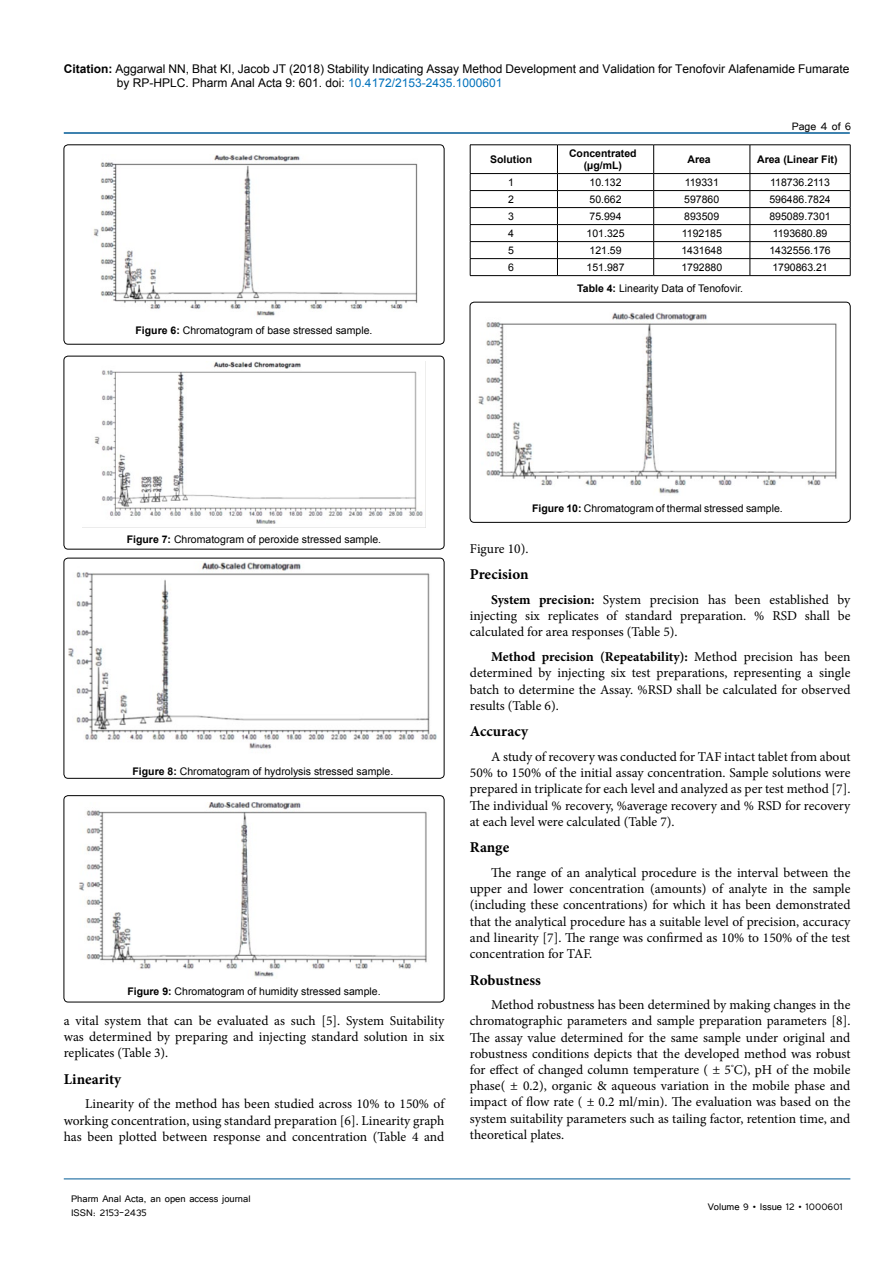
<style>
.page{position:relative;width:893px;height:1263px;background:#fff}
.page>*{position:absolute;margin:0;border:0;box-sizing:border-box;transform-origin:0 0}
.t1{font:700 15px "Minion Pro";color:#000}
.t2{font:13.5px/16.2px "Minion Pro";color:#000;text-align:justify}
.t3{font:13.5px "Tunga";color:#000}
.t4{font:12px/14.4px "Arial";color:#000}
.t5{font:12px/14.4px "Tunga";color:#000}
.t6{font:10.5px "Arial";color:#000}
.t7{font:700 10.5px/12.6px "Arial";color:#000;text-align:center}
.s1{font-weight:700}
.s2{color:#0072bc}
</style>
<div class="page">
<hr style="left:64px;top:132px;width:786px;height:2px;background:#005a96">
<hr style="left:64px;top:1179px;width:786px;height:1px;background:#005a96">
<img style="left:93px;top:155px;width:325px;height:161px">
<div style="left:64px;top:145px;width:380px;height:199px;border:1px solid #000;border-radius:4px"></div>
<img style="left:94px;top:362px;width:332px;height:165px">
<div style="left:64px;top:356px;width:380px;height:193px;border:1px solid #000;border-radius:4px"></div>
<img style="left:69px;top:561px;width:368px;height:188px">
<div style="left:64px;top:558px;width:380px;height:220px;border:1px solid #000;border-radius:4px"></div>
<img style="left:79px;top:803px;width:348px;height:174px">
<div style="left:64px;top:795px;width:380px;height:207px;border:1px solid #000;border-radius:4px"></div>
<hr style="left:470px;top:145px;width:87px;height:1px;background:#000">
<hr style="left:557px;top:145px;width:97px;height:1px;background:#000">
<hr style="left:654px;top:145px;width:96px;height:1px;background:#000">
<hr style="left:750px;top:145px;width:100px;height:1px;background:#000">
<hr style="left:470px;top:173px;width:87px;height:1px;background:#000">
<hr style="left:557px;top:173px;width:97px;height:1px;background:#000">
<hr style="left:654px;top:173px;width:96px;height:1px;background:#000">
<hr style="left:750px;top:173px;width:100px;height:1px;background:#000">
<hr style="left:470px;top:190px;width:87px;height:1px;background:#000">
<hr style="left:557px;top:190px;width:97px;height:1px;background:#000">
<hr style="left:654px;top:190px;width:96px;height:1px;background:#000">
<hr style="left:750px;top:190px;width:100px;height:1px;background:#000">
<hr style="left:470px;top:207px;width:87px;height:1px;background:#000">
<hr style="left:557px;top:207px;width:97px;height:1px;background:#000">
<hr style="left:654px;top:207px;width:96px;height:1px;background:#000">
<hr style="left:750px;top:207px;width:100px;height:1px;background:#000">
<hr style="left:470px;top:224px;width:87px;height:1px;background:#000">
<hr style="left:557px;top:224px;width:97px;height:1px;background:#000">
<hr style="left:654px;top:224px;width:96px;height:1px;background:#000">
<hr style="left:750px;top:224px;width:100px;height:1px;background:#000">
<hr style="left:470px;top:241px;width:87px;height:1px;background:#000">
<hr style="left:557px;top:241px;width:97px;height:1px;background:#000">
<hr style="left:654px;top:241px;width:96px;height:1px;background:#000">
<hr style="left:750px;top:241px;width:100px;height:1px;background:#000">
<hr style="left:470px;top:258px;width:87px;height:1px;background:#000">
<svg style="left:470px;top:145px;width:1px;height:130px"></svg>
<hr style="left:557px;top:258px;width:97px;height:1px;background:#000">
<svg style="left:557px;top:146px;width:1px;height:129px"></svg>
<hr style="left:654px;top:258px;width:96px;height:1px;background:#000">
<svg style="left:653px;top:145px;width:1px;height:130px"></svg>
<hr style="left:750px;top:258px;width:100px;height:1px;background:#000">
<svg style="left:750px;top:145px;width:1px;height:130px"></svg>
<svg style="left:850px;top:145px;width:1px;height:130px"></svg>
<hr style="left:470px;top:275px;width:87px;height:1px;background:#000">
<hr style="left:557px;top:275px;width:97px;height:1px;background:#000">
<hr style="left:654px;top:275px;width:96px;height:1px;background:#000">
<hr style="left:750px;top:275px;width:100px;height:1px;background:#000">
<img style="left:478px;top:313px;width:359px;height:181px">
<div style="left:470px;top:302px;width:380px;height:221px;border:1px solid #000;border-radius:4px"></div>
<p class="t4" style="left:117px;top:61px;width:734px;text-indent:-53px"><span class="s1">Citation:</span> Aggarwal NN, Bhat KI, Jacob JT (2018) Stability Indicating Assay Method Development and Validation for Tenofovir Alafenamide Fumarate by RP-HPLC. Pharm Anal Acta 9: 601. doi: <span class="s2">10.4172/2153-2435.1000601</span></p>
<p class="t3" style="left:792px;top:117px;width:61px">Page 4 of 6</p>
<p class="t6" style="left:136px;top:324px;width:238px"><span class="s1">Figure 6:</span> Chromatogram of base stressed sample.</p>
<p class="t7" style="left:490px;top:153px;width:43px">Solution</p>
<p class="t7" style="left:569px;top:147px;width:69px">Concentrated (µg/mL)</p>
<p class="t7" style="left:687px;top:153px;width:25px">Area</p>
<p class="t7" style="left:757px;top:153px;width:82px">Area (Linear Fit)</p>
<p class="t6" style="left:508px;top:175px;width:7px">1</p>
<p class="t6" style="left:589px;top:175px;width:34px">10.132</p>
<p class="t6" style="left:685px;top:175px;width:36px">119331</p>
<p class="t6" style="left:770px;top:175px;width:61px">118736.2113</p>
<p class="t6" style="left:508px;top:192px;width:7px">2</p>
<p class="t6" style="left:589px;top:192px;width:34px">50.662</p>
<p class="t6" style="left:684px;top:192px;width:37px">597860</p>
<p class="t6" style="left:769px;top:192px;width:63px">596486.7824</p>
<p class="t6" style="left:508px;top:209px;width:7px">3</p>
<p class="t6" style="left:589px;top:209px;width:34px">75.994</p>
<p class="t6" style="left:684px;top:209px;width:37px">893509</p>
<p class="t6" style="left:769px;top:209px;width:63px">895089.7301</p>
<p class="t6" style="left:508px;top:226px;width:7px">4</p>
<p class="t6" style="left:587px;top:226px;width:39px">101.325</p>
<p class="t6" style="left:682px;top:226px;width:42px">1192185</p>
<p class="t6" style="left:773px;top:226px;width:56px">1193680.89</p>
<p class="t6" style="left:508px;top:243px;width:7px">5</p>
<p class="t6" style="left:589px;top:243px;width:34px">121.59</p>
<p class="t6" style="left:681px;top:243px;width:42px">1431648</p>
<p class="t6" style="left:769px;top:243px;width:63px">1432556.176</p>
<p class="t6" style="left:508px;top:260px;width:7px">6</p>
<p class="t6" style="left:587px;top:260px;width:39px">151.987</p>
<p class="t6" style="left:681px;top:260px;width:42px">1792880</p>
<p class="t6" style="left:772px;top:260px;width:57px">1790863.21</p>
<p class="t6" style="left:577px;top:281px;width:167px"><span class="s1">Table 4:</span> Linearity Data of Tenofovir.</p>
<p class="t6" style="left:127px;top:533px;width:256px"><span class="s1">Figure 7:</span> Chromatogram of peroxide stressed sample.</p>
<p class="t6" style="left:133px;top:764px;width:262px"><span class="s1">Figure 8:</span> Chromatogram of hydrolysis stressed sample.</p>
<p class="t6" style="left:127px;top:984px;width:255px"><span class="s1">Figure 9:</span> Chromatogram of humidity stressed sample.</p>
<p class="t2" style="left:64px;top:1012px;width:382px">a vital system that can be evaluated as such [5]. System Suitability was determined by preparing and injecting standard solution in six replicates (Table 3).</p>
<p class="t1" style="left:64px;top:1068px;width:59px">Linearity</p>
<p class="t2" style="left:64px;top:1096px;width:382px;text-indent:21px">Linearity of the method has been studied across 10% to 150% of working concentration, using standard preparation [6]. Linearity graph has been plotted between response and concentration (Table 4 and</p>
<p class="t5" style="left:71px;top:1190px;width:181px">Pharm Anal Acta, an open access journal<br>ISSN: 2153-2435</p>
<p class="t6" style="left:532px;top:501px;width:252px"><span class="s1">Figure 10:</span> Chromatogram of thermal stressed sample.</p>
<p class="t2" style="left:470px;top:540px;width:60px">Figure 10).</p>
<p class="t1" style="left:470px;top:564px;width:60px">Precision</p>
<p class="t2" style="left:470px;top:592px;width:382px;text-indent:21px"><span class="s1">System precision:</span> System precision has been established by injecting six replicates of standard preparation. % RSD shall be calculated for area responses (Table 5).</p>
<p class="t2" style="left:470px;top:649px;width:382px;text-indent:21px"><span class="s1">Method precision (Repeatability):</span> Method precision has been determined by injecting six test preparations, representing a single batch to determine the Assay. %RSD shall be calculated for observed results (Table 6).</p>
<p class="t1" style="left:470px;top:721px;width:60px">Accuracy</p>
<p class="t2" style="left:470px;top:749px;width:382px;text-indent:21px">A study of recovery was conducted for TAF intact tablet from about 50% to 150% of the initial assay concentration. Sample solutions were prepared in triplicate for each level and analyzed as per test method [7].<br>The individual % recovery, %average recovery and % RSD for recovery at each level were calculated (Table 7).</p>
<p class="t1" style="left:470px;top:837px;width:41px">Range</p>
<p class="t2" style="left:470px;top:865px;width:382px;text-indent:21px">The range of an analytical procedure is the interval between the upper and lower concentration (amounts) of analyte in the sample (including these concentrations) for which it has been demonstrated that the analytical procedure has a suitable level of precision, accuracy and linearity [7]. The range was confirmed as 10% to 150% of the test concentration for TAF.</p>
<p class="t1" style="left:470px;top:969px;width:73px">Robustness</p>
<p class="t2" style="left:470px;top:997px;width:382px;text-indent:21px">Method robustness has been determined by making changes in the chromatographic parameters and sample preparation parameters [8].<br>The assay value determined for the same sample under original and robustness conditions depicts that the developed method was robust for effect of changed column temperature ( ± 5<sup>°</sup>C), pH of the mobile phase( ± 0.2), organic &amp; aqueous variation in the mobile phase and impact of flow rate ( ± 0.2 ml/min). The evaluation was based on the system suitability parameters such as tailing factor, retention time, and theoretical plates.</p>
<p class="t5" style="left:708px;top:1199px;width:137px">Volume 9 • Issue 12 • 1000601</p>
</div>
